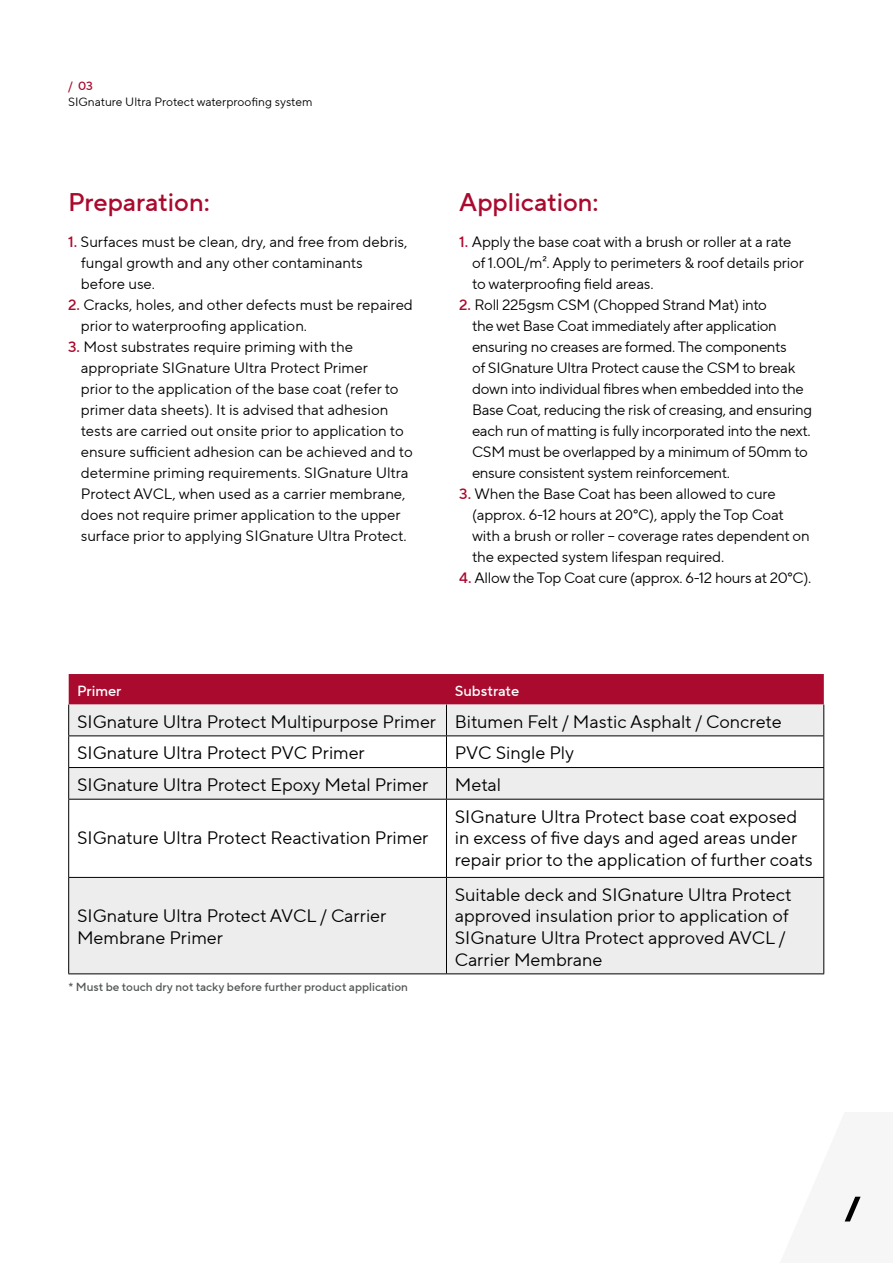
<style>
.page{position:relative;width:893px;height:1263px;background:#fff}
.page>*{position:absolute;margin:0;border:0;box-sizing:border-box;transform-origin:0 0}
.t1{font:500 25.5px "TT Norms Pro";color:#a90a2e}
.t2{font:18px/21.6px "TT Norms Pro";color:#000}
.t3{font:15px/21px "TT Norms Pro";letter-spacing:-.01em;color:#000}
.t4{font:500 14.7px "TT Norms Pro";color:#fff}
.t5{font:12px "TT Norms Pro";color:#000}
.t6{font:500 12px "TT Norms Pro";color:#a90a2e}
.t7{font:500 11.7px "TT Norms Pro";color:#545656}
.s1{font-weight:500;color:#a90a2e}
</style>
<div class="page">
<svg style="left:844px;top:1196px;width:17px;height:26px"></svg>
<div style="left:69px;top:674px;width:755px;height:31px;background:#a90a2e"></div>
<div style="left:69px;top:705px;width:754px;height:268px;background:#ededed"></div>
<svg style="left:69px;top:736px;width:754px;height:141px"></svg>
<hr style="left:68px;top:705px;width:1px;height:30px;background:#000">
<hr style="left:446px;top:705px;width:1px;height:30px;background:#000">
<hr style="left:823px;top:705px;width:1px;height:30px;background:#000">
<hr style="left:68px;top:735px;width:378px;height:1px;background:#000">
<hr style="left:68px;top:736px;width:1px;height:31px;background:#000">
<hr style="left:446px;top:735px;width:378px;height:1px;background:#000">
<hr style="left:446px;top:736px;width:1px;height:31px;background:#000">
<hr style="left:823px;top:736px;width:1px;height:31px;background:#000">
<hr style="left:68px;top:767px;width:378px;height:1px;background:#000">
<hr style="left:68px;top:768px;width:1px;height:31px;background:#000">
<hr style="left:446px;top:767px;width:378px;height:1px;background:#000">
<hr style="left:446px;top:768px;width:1px;height:31px;background:#000">
<hr style="left:823px;top:768px;width:1px;height:31px;background:#000">
<hr style="left:68px;top:799px;width:378px;height:1px;background:#000">
<hr style="left:68px;top:799px;width:1px;height:78px;background:#000">
<hr style="left:446px;top:799px;width:378px;height:1px;background:#000">
<hr style="left:446px;top:799px;width:1px;height:78px;background:#000">
<hr style="left:823px;top:799px;width:1px;height:78px;background:#000">
<hr style="left:68px;top:877px;width:378px;height:1px;background:#000">
<hr style="left:68px;top:878px;width:1px;height:95px;background:#000">
<hr style="left:446px;top:877px;width:378px;height:1px;background:#000">
<hr style="left:446px;top:878px;width:1px;height:95px;background:#000">
<hr style="left:823px;top:878px;width:1px;height:95px;background:#000">
<hr style="left:68px;top:973px;width:378px;height:1px;background:#000">
<hr style="left:446px;top:973px;width:378px;height:1px;background:#000">
<p class="t6" style="left:68px;top:77px;width:26px">/ 03</p>
<p class="t5" style="left:68px;top:93px;width:246px">SIGnature Ultra Protect waterproofing system</p>
<h1 class="t1" style="left:68px;top:184px;width:143px">Preparation:</h1>
<p class="t3" style="left:81px;top:231px;width:328px;text-indent:-13px"><span class="s1">1.</span> Surfaces must be clean, dry, and free from debris, fungal growth and any other contaminants before use.</p>
<p class="t3" style="left:81px;top:294px;width:334px;text-indent:-13px"><span class="s1">2.</span> Cracks, holes, and other defects must be repaired prior to waterproofing application.</p>
<p class="t3" style="left:81px;top:336px;width:334px;text-indent:-13px"><span class="s1">3.</span> Most substrates require priming with the appropriate SIGnature Ultra Protect Primer<br>prior to the application of the base coat (refer to primer data sheets). It is advised that adhesion tests are carried out onsite prior to application to ensure sufficient adhesion can be achieved and to determine priming requirements. SIGnature Ultra Protect AVCL, when used as a carrier membrane, does not require primer application to the upper surface prior to applying SIGnature Ultra Protect.</p>
<h1 class="t1" style="left:459px;top:184px;width:141px">Application:</h1>
<p class="t3" style="left:472px;top:231px;width:333px;text-indent:-13px"><span class="s1">1.</span> Apply the base coat with a brush or roller at a rate of 1.00L/m². Apply to perimeters &amp; roof details prior to waterproofing field areas.</p>
<p class="t3" style="left:472px;top:294px;width:342px;text-indent:-13px"><span class="s1">2.</span> Roll 225gsm CSM (Chopped Strand Mat) into<br>the wet Base Coat immediately after application ensuring no creases are formed. The components<br>of SIGnature Ultra Protect cause the CSM to break down into individual fibres when embedded into the Base Coat, reducing the risk of creasing, and ensuring each run of matting is fully incorporated into the next.<br>CSM must be overlapped by a minimum of 50mm to ensure consistent system reinforcement.</p>
<p class="t3" style="left:472px;top:483px;width:339px;text-indent:-13px"><span class="s1">3.</span> When the Base Coat has been allowed to cure (approx. 6-12 hours at 20°C), apply the Top Coat with a brush or roller – coverage rates dependent on the expected system lifespan required.</p>
<p class="t3" style="left:459px;top:567px;width:354px"><span class="s1">4.</span> Allow the Top Coat cure (approx. 6-12 hours at 20°C).</p>
<p class="t4" style="left:77px;top:680px;width:46px">Primer</p>
<p class="t4" style="left:455px;top:680px;width:66px">Substrate</p>
<p class="t2" style="left:77px;top:705px;width:706px;line-height:31.7px">SIGnature Ultra Protect Multipurpose Primer Bitumen Felt / Mastic Asphalt / Concrete<br>SIGnature Ultra Protect PVC Primer</p>
<p class="t2" style="left:455px;top:742px;width:121px">PVC Single Ply</p>
<p class="t2" style="left:77px;top:774px;width:353px">SIGnature Ultra Protect Epoxy Metal Primer</p>
<p class="t2" style="left:455px;top:774px;width:48px">Metal</p>
<p class="t2" style="left:77px;top:827px;width:353px">SIGnature Ultra Protect Reactivation Primer</p>
<p class="t2" style="left:455px;top:805px;width:360px">SIGnature Ultra Protect base coat exposed in excess of five days and aged areas under repair prior to the application of further coats</p>
<p class="t2" style="left:77px;top:905px;width:311px">SIGnature Ultra Protect AVCL / Carrier<br>Membrane Primer</p>
<p class="t7" style="left:68px;top:979px;width:341px">* Must be touch dry not tacky before further product application</p>
<p class="t2" style="left:455px;top:883px;width:338px">Suitable deck and SIGnature Ultra Protect approved insulation prior to application of SIGnature Ultra Protect approved AVCL / Carrier Membrane</p>
</div>
